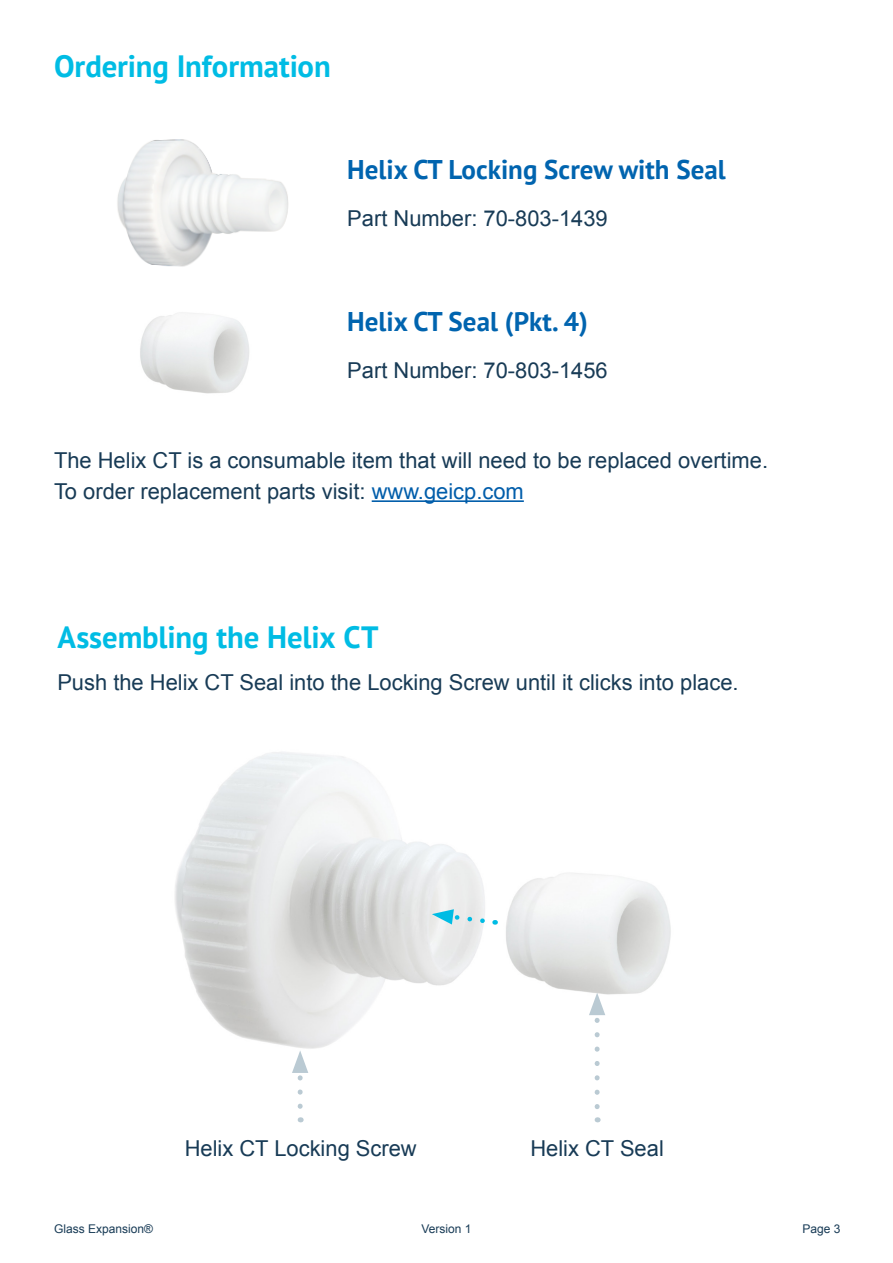
<style>
.page{position:relative;width:893px;height:1263px;background:#fff}
.page>*{position:absolute;margin:0;border:0;box-sizing:border-box;transform-origin:0 0}
.header_1{font:700 30.75px "PT Sans";letter-spacing:-.005em;color:#00bce4}
.subheading{font:700 27px "PT Sans";color:#0064af}
.subheading-2{font:21.9px/30.6px "Arial";color:#183b56}
.t1{font:12px "Arial";color:#183b56}
.s1{color:#005daa}
</style>
<div class="page">
<img style="left:175px;top:752px;width:496px;height:321px">
<svg style="left:432px;top:909px;width:64px;height:18px"></svg>
<svg style="left:589px;top:993px;width:16px;height:129px"></svg>
<svg style="left:292px;top:1050px;width:16px;height:72px"></svg>
<hr style="left:372px;top:500px;width:152px;height:2px;background:#005daa">
<img style="left:117px;top:139px;width:171px;height:128px">
<img style="left:140px;top:312px;width:109px;height:82px">
<p class="header_1" style="left:54px;top:46px;width:278px">Ordering Information</p>
<p class="subheading" style="left:347px;top:151px;width:380px">Helix CT Locking Screw with Seal</p>
<p class="subheading-2" style="left:347px;top:203px;width:262px">Part Number: 70-803-1439</p>
<p class="subheading" style="left:347px;top:303px;width:242px">Helix CT Seal (Pkt. 4)</p>
<p class="subheading-2" style="left:347px;top:355px;width:262px">Part Number: 70-803-1456</p>
<p class="subheading-2" style="left:54px;top:445px;width:716px">The Helix CT is a consumable item that will need to be replaced overtime.<br>To order replacement parts visit: <span class="s1">www.geicp.com</span></p>
<p class="header_1" style="left:57px;top:617px;width:323px">Assembling the Helix CT</p>
<p class="subheading-2" style="left:57px;top:667px;width:683px">Push the Helix CT Seal into the Locking Screw until it clicks into place.</p>
<p class="subheading-2" style="left:185px;top:1133px;width:234px">Helix CT Locking Screw</p>
<p class="subheading-2" style="left:530px;top:1133px;width:135px">Helix CT Seal</p>
<p class="t1" style="left:54px;top:1221px;width:100px">Glass Expansion®</p>
<p class="t1" style="left:421px;top:1221px;width:52px">Version 1</p>
<p class="t1" style="left:802px;top:1221px;width:40px">Page 3</p>
</div>
